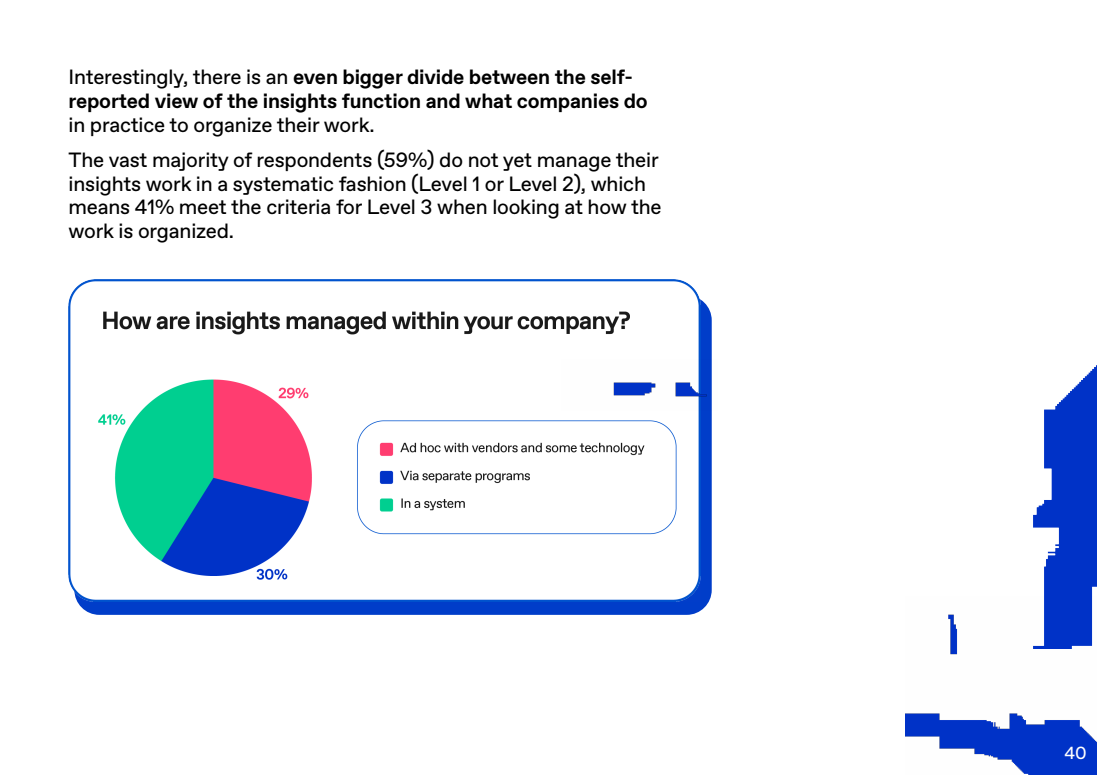
<style>
.page{position:relative;width:1097px;height:775px;background:#fff}
.page>*{position:absolute;margin:0;border:0;box-sizing:border-box;transform-origin:0 0}
.t1{font:20.62px/23.8px "ABC Favorit Pro";letter-spacing:-.01em;color:#000}
.t2{font:700 20.62px/23.8px "ABC Favorit Pro";letter-spacing:-.01em;color:#000}
.t3{font:17.5px "ABC Favorit Pro";color:#fff}
.s1{font-weight:400}
</style>
<div class="page">
<img style="left:905px;top:614px;width:191px;height:161px">
<div style="left:74px;top:295px;width:637px;height:320px;background:#003dc9;border-radius:25px"></div>
<img style="left:68px;top:279px;width:632px;height:323px">
<img style="left:1012px;top:366px;width:84px;height:282px">
<img style="left:561px;top:360px;width:151px;height:50px">
<p class="t2" style="left:68px;top:66px;width:580px"><span class="s1">Interestingly, there is an</span> even bigger divide between the self&shy;reported view of the insights function and what companies do</p>
<p class="t1" style="left:68px;top:108px;width:591px;line-height:35px">in practice to organize their work.<br>The vast majority of respondents (59%) do not yet manage their</p>
<p class="t1" style="left:68px;top:172px;width:594px">insights work in a systematic fashion (Level 1 or Level 2), which means 41% meet the criteria for Level 3 when looking at how the work is organized.</p>
<p class="t3" style="left:1064px;top:743px;width:24px">40</p>
</div>
